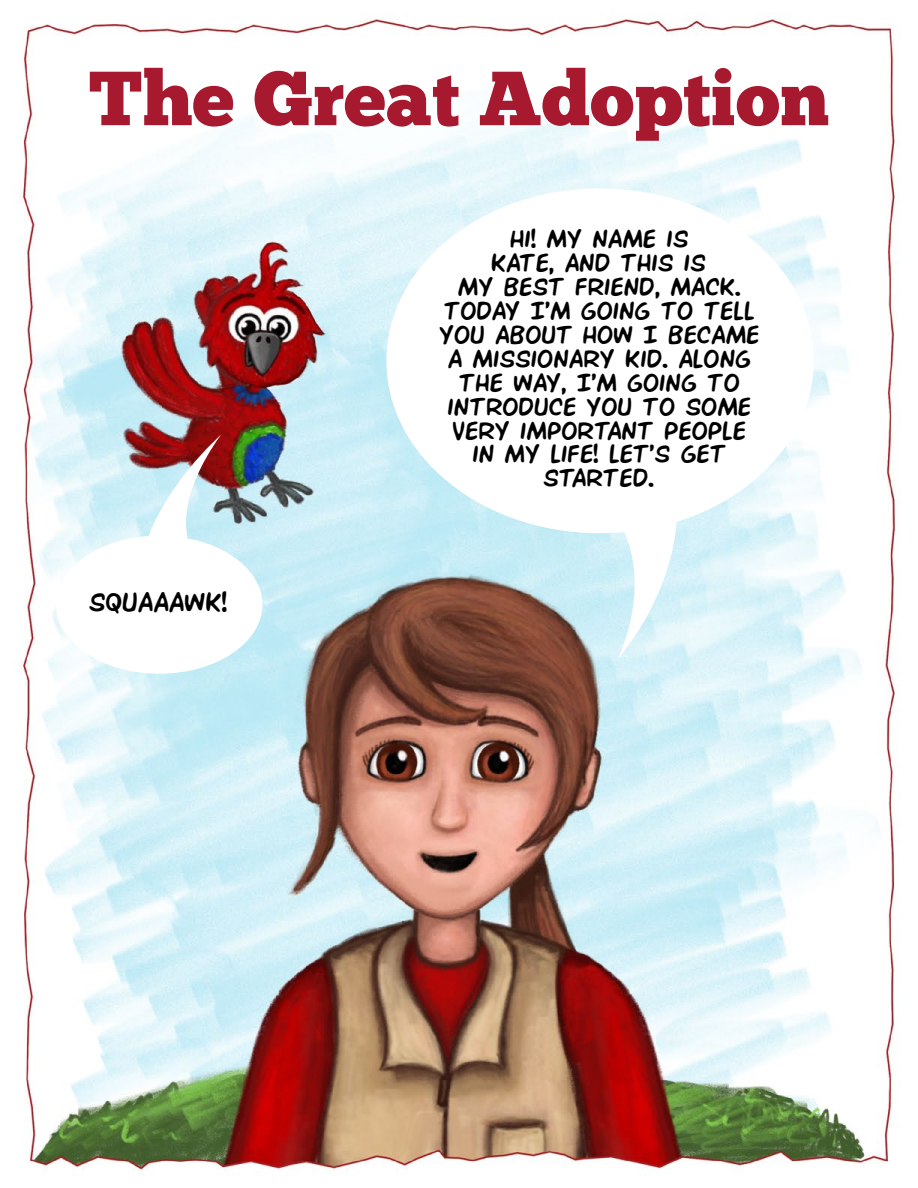
<style>
.page{position:relative;width:918px;height:1188px;background:#fff}
.page>*{position:absolute;margin:0;border:0;box-sizing:border-box;transform-origin:0 0}
.t1{font:76.5px "Chunk Five";color:#a6192e}
.t2{font:48px "Overstreet Bible";color:#000}
.t3{font:45px "Overstreet Bible";color:#000}
</style>
<div class="page">
<img style="left:22px;top:15px;width:876px;height:1161px">
<div style="left:386px;top:188px;width:428px;height:345px;background:#fff;border-radius:50%"></div>
<svg style="left:617px;top:520px;width:66px;height:138px"></svg>
<div style="left:56px;top:536px;width:206px;height:138px;background:#fff;border-radius:50%"></div>
<svg style="left:142px;top:435px;width:79px;height:115px"></svg>
<h1 class="t1" style="left:89px;top:53px;width:742px">The Great Adoption</h1>
<p class="t2" style="left:89px;top:568px;width:140px">SqUAAAWK!</p>
<p class="t3" style="left:510px;top:206px;width:180px">Hi! My name is</p>
<p class="t3" style="left:491px;top:230px;width:216px">Kate, and this is</p>
<p class="t3" style="left:458px;top:254px;width:284px">my best friend, Mack.</p>
<p class="t3" style="left:444px;top:278px;width:312px">today I’m going to tell</p>
<p class="t3" style="left:439px;top:302px;width:322px">you about how I became</p>
<p class="t3" style="left:448px;top:326px;width:305px">a missionary kid. Along</p>
<p class="t3" style="left:459px;top:350px;width:282px">the way, I’m going to</p>
<p class="t3" style="left:448px;top:374px;width:305px">introduce you to some</p>
<p class="t3" style="left:453px;top:398px;width:295px">very important people</p>
<p class="t3" style="left:472px;top:422px;width:255px">in my life! Let’s get</p>
<p class="t3" style="left:543px;top:446px;width:112px">started.</p>
</div>
